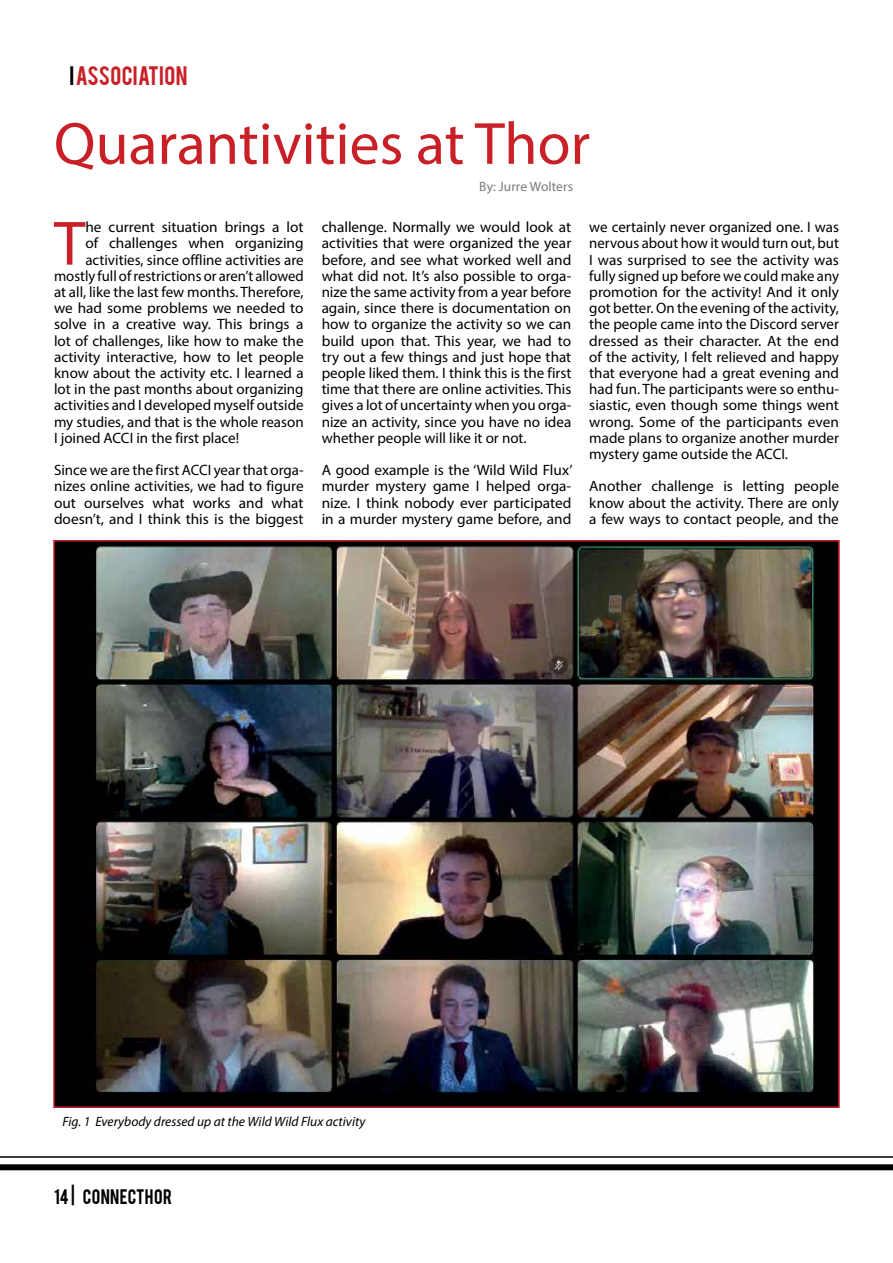
<style>
.page{position:relative;width:893px;height:1263px;background:#fff}
.page>*{position:absolute;margin:0;border:0;box-sizing:border-box;transform-origin:0 0}
.t1{font:63px "Myriad Pro";color:#c92027}
.t2{font:60px "Myriad Pro";color:#c92027}
.t3{font:21px "Bebas";letter-spacing:.02em;color:#c92027}
.t4{font:16.5px "Bebas";letter-spacing:.02em;color:#000}
.t5{font:15px/16.2px "Myriad Pro";color:#000;text-align:justify}
.t6{font:italic 13.5px "Myriad Pro";color:#000}
.t7{font:13.5px "Myriad Pro";letter-spacing:.005em;color:#797a7d}
.s1{color:#000}
</style>
<div class="page">
<img style="left:56px;top:543px;width:781px;height:562px">
<div style="left:0;top:1164px;width:893px;height:6px;background:#000"></div>
<hr style="left:0;top:1156px;width:893px;height:2px;background:#000">
<h3 class="t3" style="left:69px;top:61px;width:120px"><span class="s1">I</span>ASSOCIATION</h3>
<h2 class="t2" style="left:54px;top:107px;width:538px">Quarantivities at Thor</h2>
<p class="t7" style="left:479px;top:178px;width:95px">By: Jurre Wolters</p>
<h1 class="t1" style="left:54px;top:205px;width:33px">T</h1>
<p class="t5" style="left:85px;top:219px;width:220px">he current situation brings a lot</p>
<p class="t5" style="left:85px;top:235px;width:220px">of challenges when organizing</p>
<p class="t5" style="left:85px;top:251px;width:220px">activities, since offline activities are</p>
<p class="t5" style="left:54px;top:267px;width:251px">mostly full of restrictions or aren’t allowed</p>
<p class="t5" style="left:54px;top:284px;width:251px">at all, like the last few months. Therefore,</p>
<p class="t5" style="left:54px;top:300px;width:251px">we had some problems we needed to</p>
<p class="t5" style="left:54px;top:316px;width:251px">solve in a creative way. This brings a</p>
<p class="t5" style="left:54px;top:332px;width:251px">lot of challenges, like how to make the</p>
<p class="t5" style="left:54px;top:348px;width:251px">activity interactive, how to let people</p>
<p class="t5" style="left:54px;top:365px;width:251px">know about the activity etc. I learned a</p>
<p class="t5" style="left:54px;top:381px;width:251px">lot in the past months about organizing</p>
<p class="t5" style="left:54px;top:397px;width:251px">activities and I developed myself outside</p>
<p class="t5" style="left:54px;top:413px;width:251px">my studies, and that is the whole reason</p>
<p class="t5" style="left:54px;top:429px;width:187px">I joined ACCI in the first place!</p>
<p class="t5" style="left:54px;top:462px;width:251px">Since we are the first ACCI year that orga&shy;nizes online activities, we had to figure out ourselves what works and what doesn’t, and I think this is the biggest</p>
<p class="t5" style="left:322px;top:219px;width:251px">challenge. Normally we would look at activities that were organized the year before, and see what worked well and what did not. It’s also possible to orga&shy;nize the same activity from a year before again, since there is documentation on how to organize the activity so we can build upon that. This year, we had to try out a few things and just hope that people liked them. I think this is the first time that there are online activities. This gives a lot of uncertainty when you orga&shy;nize an activity, since you have no idea whether people will like it or not.</p>
<p class="t5" style="left:322px;top:462px;width:252px">A good example is the ‘Wild Wild Flux’ murder mystery game I helped orga&shy;nize. I think nobody ever participated in a murder mystery game before, and</p>
<p class="t5" style="left:589px;top:219px;width:251px">we certainly never organized one. I was nervous about how it would turn out, but I was surprised to see the activity was fully signed up before we could make any promotion for the activity! And it only got better. On the evening of the activity, the people came into the Discord server dressed as their character. At the end of the activity, I felt relieved and happy that everyone had a great evening and had fun. The participants were so enthu&shy;siastic, even though some things went wrong. Some of the participants even made plans to organize another murder mystery game outside the ACCI.</p>
<p class="t5" style="left:589px;top:478px;width:251px">Another challenge is letting people know about the activity. There are only a few ways to contact people, and the</p>
<p class="t6" style="left:63px;top:1113px;width:304px">Fig. 1 Everybody dressed up at the Wild Wild Flux activity</p>
<p class="t4" style="left:54px;top:1185px;width:119px">14| CONNECTHOR</p>
</div>
